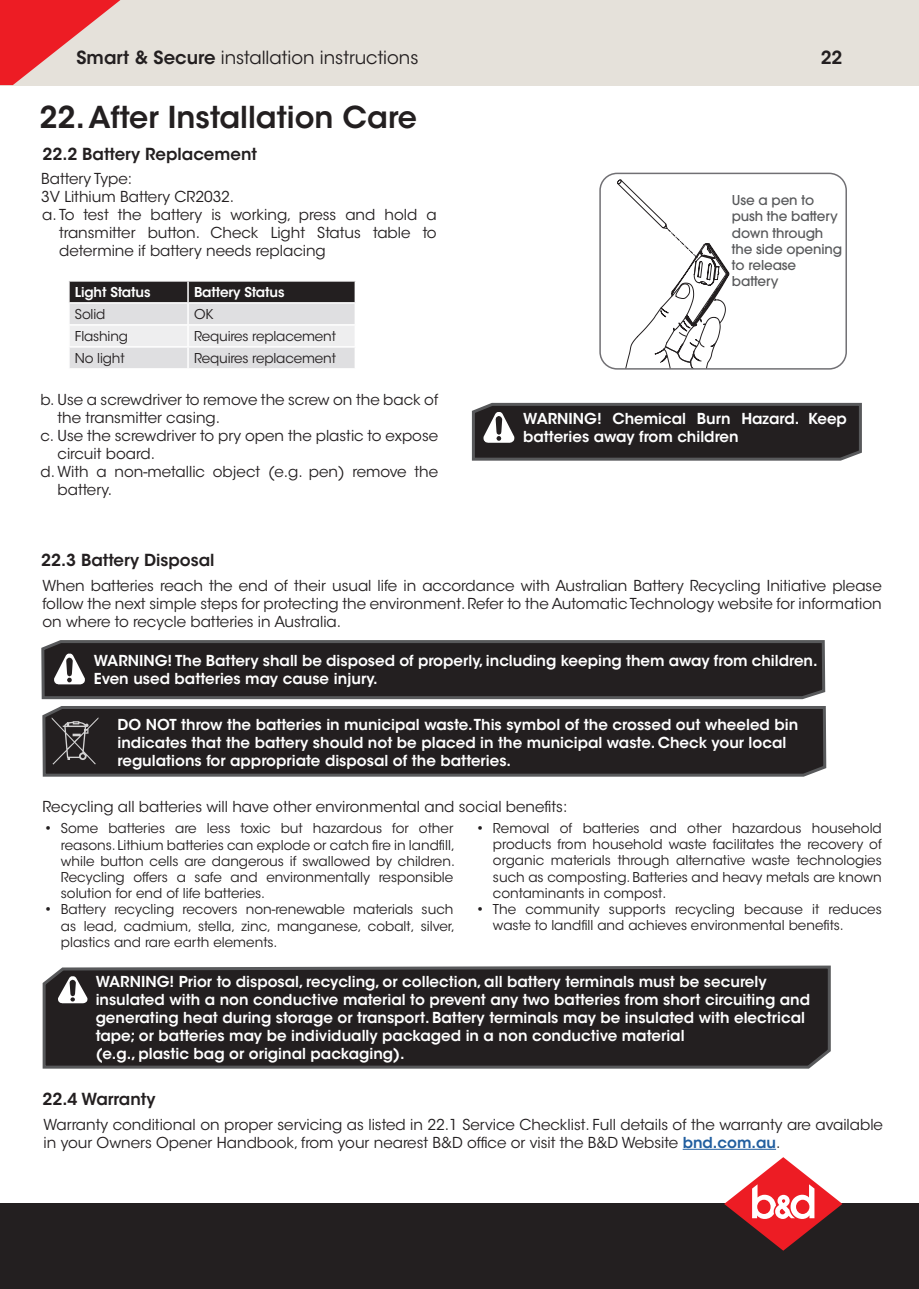
<style>
.page{position:relative;width:919px;height:1289px;background:#fff}
.page>*{position:absolute;margin:0;border:0;box-sizing:border-box;transform-origin:0 0}
.t1{font:600 30px "ITC Avant Garde Std";color:#231f20}
.t2{font:18px "ITC Avant Garde Std";color:#231f20}
.t3{font:600 18px "ITC Avant Garde Std";color:#231f20}
.t4{font:600 16.5px "ITC Avant Garde Std";color:#231f20}
.t5{font:15px/18px "ITC Avant Garde Std";color:#231f20;text-align:justify}
.t6{font:600 15px/18px "ITC Avant Garde Std";color:#fff}
.t7{font:13.5px/16.2px "ITC Avant Garde Std";color:#231f20}
.t8{font:500 13.5px/16.2px "ITC Avant Garde Pro";letter-spacing:-.01em;color:#58595b}
.t9{font:600 13.5px "ITC Avant Garde Std";letter-spacing:-.01em;color:#fff}
.s1{font-weight:600}
.s2{font-weight:600;color:#215e9f}
</style>
<div class="page">
<div style="left:0;top:1203px;width:918px;height:85px;background:#231f20"></div>
<svg style="left:724px;top:1157px;width:118px;height:93px"></svg>
<div style="left:0;top:0;width:918px;height:85px;background:#e5e1da"></div>
<svg style="left:0;top:0;width:120px;height:85px"></svg>
<svg style="left:41px;top:640px;width:785px;height:60px;background:#828384"></svg>
<svg style="left:42px;top:706px;width:785px;height:71px;background:#2a2627"></svg>
<svg style="left:52px;top:717px;width:46px;height:47px;background:#413d3e"></svg>
<svg style="left:42px;top:965px;width:789px;height:104px;background:#2c2829"></svg>
<svg style="left:58px;top:976px;width:29px;height:27px"></svg>
<svg style="left:70px;top:282px;width:284px;height:86px;background:#b6b5b6"></svg>
<hr style="left:187px;top:282px;width:2px;height:20px;background:#fff">
<hr style="left:68px;top:302px;width:120px;height:1px;background:#fff">
<hr style="left:188px;top:302px;width:168px;height:1px;background:#fff">
<hr style="left:187px;top:303px;width:2px;height:21px;background:#fff">
<hr style="left:68px;top:324px;width:120px;height:1px;background:#fff">
<hr style="left:188px;top:324px;width:168px;height:1px;background:#fff">
<hr style="left:187px;top:325px;width:2px;height:21px;background:#fff">
<hr style="left:68px;top:346px;width:120px;height:1px;background:#fff">
<hr style="left:188px;top:346px;width:168px;height:1px;background:#fff">
<hr style="left:187px;top:347px;width:2px;height:21px;background:#fff">
<svg style="left:617px;top:179px;width:112px;height:187px"></svg>
<div style="left:599px;top:173px;width:247px;height:196px;border:2px solid #717074;border-radius:17px"></div>
<hr style="left:682px;top:1148px;width:94px;height:1px;background:#215e9f">
<svg style="left:471px;top:402px;width:391px;height:59px;background:#343132"></svg>
<svg style="left:43px;top:641px;width:780px;height:56px;background:#292627"></svg>
<p class="t2" style="left:77px;top:46px;width:343px"><span class="s1">Smart &amp; Secure</span> installation instructions</p>
<p class="t3" style="left:820px;top:46px;width:23px">22</p>
<h1 class="t1" style="left:40px;top:98px;width:379px">22. After Installation Care</h1>
<p class="t4" style="left:42px;top:143px;width:216px">22.2 Battery Replacement</p>
<p class="t5" style="left:41px;top:170px;width:93px">Battery Type:</p>
<p class="t5" style="left:41px;top:188px;width:195px">3V Lithium Battery CR2032.</p>
<p class="t5" style="left:42px;top:206px;width:396px">a. To test the battery is working, press and hold a</p>
<p class="t5" style="left:59px;top:224px;width:379px">transmitter button. Check Light Status table to</p>
<p class="t5" style="left:59px;top:242px;width:268px">determine if battery needs replacing</p>
<p class="t9" style="left:75px;top:283px;width:77px">Light Status</p>
<p class="t9" style="left:194px;top:283px;width:92px">Battery Status</p>
<p class="t7" style="left:75px;top:306px;width:32px">Solid</p>
<p class="t7" style="left:194px;top:306px;width:21px">OK</p>
<p class="t7" style="left:75px;top:328px;width:55px">Flashing</p>
<p class="t7" style="left:194px;top:328px;width:143px">Requires replacement</p>
<p class="t7" style="left:75px;top:350px;width:51px">No light</p>
<p class="t7" style="left:194px;top:350px;width:143px">Requires replacement</p>
<p class="t5" style="left:41px;top:390px;width:399px">b. Use a screwdriver to remove the screw on the back of</p>
<p class="t5" style="left:58px;top:408px;width:164px">the transmitter casing.</p>
<p class="t5" style="left:41px;top:426px;width:399px">c. Use the screwdriver to pry open the plastic to expose</p>
<p class="t5" style="left:58px;top:444px;width:99px">circuit board.</p>
<p class="t5" style="left:41px;top:462px;width:399px">d. With a non-metallic object (e.g. pen) remove the</p>
<p class="t5" style="left:58px;top:480px;width:56px">battery.</p>
<p class="t4" style="left:41px;top:549px;width:175px">22.3 Battery Disposal</p>
<p class="t8" style="left:732px;top:192px;width:112px">Use a pen to push the battery down through the side opening to release battery</p>
<p class="t6" style="left:523px;top:409px;width:325px">WARNING! Chemical Burn Hazard. Keep batteries away from children</p>
<p class="t5" style="left:42px;top:576px;width:840px">When batteries reach the end of their usual life in accordance with Australian Battery Recycling Initiative please follow the next simple steps for protecting the environment. Refer to the Automatic Technology website for information on where to recycle batteries in Australia.</p>
<p class="t6" style="left:94px;top:651px;width:725px">WARNING! The Battery shall be disposed of properly, including keeping them away from children.<br>Even used batteries may cause injury.</p>
<p class="t6" style="left:117px;top:715px;width:682px">DO NOT throw the batteries in municipal waste. This symbol of the crossed out wheeled bin indicates that the battery should not be placed in the municipal waste. Check your local regulations for appropriate disposal of the batteries.</p>
<p class="t5" style="left:42px;top:797px;width:526px">Recycling all batteries will have other environmental and social benefits:</p>
<p class="t7" style="left:61px;top:820px;width:395px;text-indent:-17px"><span class="s1">•</span> Some batteries are less toxic but hazardous for other reasons. Lithium batteries can explode or catch fire in landfill, while button cells are dangerous if swallowed by children.<br>Recycling offers a safe and environmentally responsible solution for end of life batteries.</p>
<p class="t7" style="left:61px;top:901px;width:395px;text-indent:-17px"><span class="s1">•</span> Battery recycling recovers non-renewable materials such as lead, cadmium, stella, zinc, manganese, cobalt, silver, plastics and rare earth elements.</p>
<p class="t7" style="left:493px;top:820px;width:390px;text-align:justify;text-indent:-17px"><span class="s1">•</span> Removal of batteries and other hazardous household products from household waste facilitates the recovery of organic materials through alternative waste technologies such as composting. Batteries and heavy metals are known contaminants in compost.</p>
<p class="t7" style="left:493px;top:901px;width:390px;text-indent:-17px"><span class="s1">•</span> The community supports recycling because it reduces waste to landfill and achieves environmental benefits.</p>
<p class="t6" style="left:96px;top:972px;width:716px">WARNING! Prior to disposal, recycling, or collection, all battery terminals must be securely insulated with a non conductive material to prevent any two batteries from short circuiting and generating heat during storage or transport. Battery terminals may be insulated with electrical tape; or batteries may be individually packaged in a non conductive material<br>(e.g., plastic bag or original packaging).</p>
<p class="t4" style="left:42px;top:1088px;width:115px">22.4 Warranty</p>
<p class="t5" style="left:44px;top:1115px;width:840px">Warranty conditional on proper servicing as listed in 22.1 Service Checklist. Full details of the warranty are available in your Owners Opener Handbook, from your nearest B&amp;D office or visit the B&amp;D Website <span class="s2">bnd.com.au</span>.</p>
</div>
